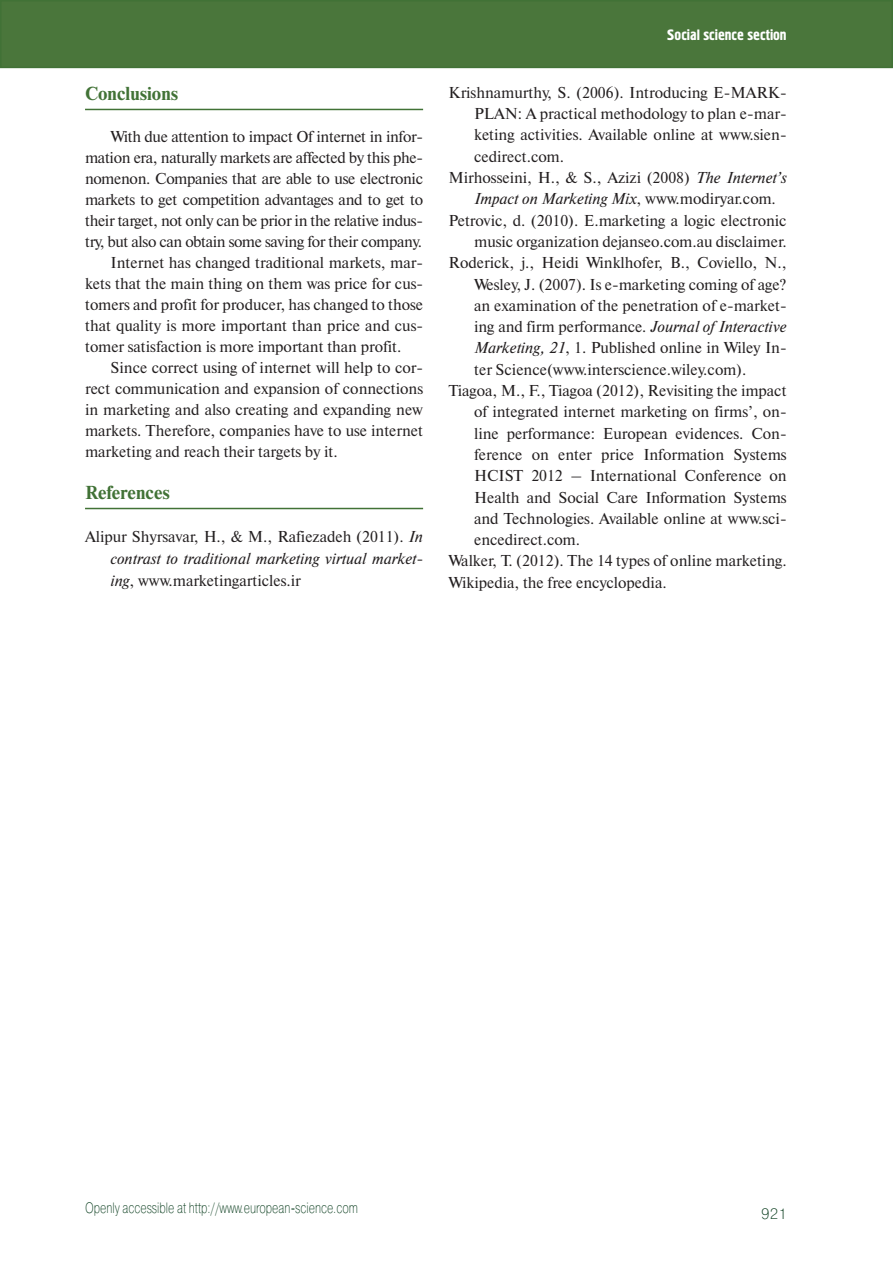
<style>
.page{position:relative;width:893px;height:1263px;background:#fff}
.page>*{position:absolute;margin:0;border:0;box-sizing:border-box;transform-origin:0 0}
.Заголовок{font:700 18.75px "Newton C";color:#417236}
.Литература{font:15.75px/21.3px "Newton C";color:#231f20;text-align:justify}
.Текст_статьи{font:15.75px/21px "Newton C";color:#231f20;text-align:justify}
.t1{font:15px "Pragmatica Light C";color:#0b3e1f;scale:.75 1}
.t2{font:15px "Hermes C";color:#fff}
.t3{font:15px "Pragmatica Light C";color:#0b3e1f}
.s1{font-style:italic}
</style>
<div class="page">
<div style="left:1px;top:1px;width:891px;height:66px;background:#4a763b"></div>
<div style="left:0;top:0;width:893px;height:68px;border:2px solid #417236"></div>
<hr style="left:85px;top:109px;width:338px;height:1px;background:#417236">
<hr style="left:85px;top:508px;width:338px;height:1px;background:#417236">
<p class="Заголовок" style="left:85px;top:83px;width:95px">Conclusions</p>
<p class="Текст_статьи" style="left:85px;top:126px;width:340px;text-indent:25px">With due attention to impact Of internet in infor&shy;mation era, naturally markets are affected by this phe&shy;nomenon. Companies that are able to use electronic markets to get competition advantages and to get to their target, not only can be prior in the relative indus&shy;try, but also can obtain some saving for their company.</p>
<p class="Текст_статьи" style="left:85px;top:252px;width:340px;text-indent:25px">Internet has changed traditional markets, mar&shy;kets that the main thing on them was price for cus&shy;tomers and profit for producer, has changed to those that quality is more important than price and cus&shy;tomer satisfaction is more important than profit.</p>
<p class="Текст_статьи" style="left:85px;top:357px;width:340px;text-indent:25px">Since correct using of internet will help to cor&shy;rect communication and expansion of connections in marketing and also creating and expanding new markets. Therefore, companies have to use internet marketing and reach their targets by it.</p>
<p class="Заголовок" style="left:85px;top:482px;width:86px">References</p>
<p class="Литература" style="left:111px;top:526px;width:314px;text-indent:-25px">Alipur Shyrsavar, H., &amp; M., Rafiezadeh (2011). <span class="s1">In contrast to traditional marketing virtual market&shy;ing</span>, www.marketingarticles.ir</p>
<p class="t2" style="left:667px;top:26px;width:121px">Social science section</p>
<p class="Литература" style="left:474px;top:82px;width:314px;text-indent:-25px">Krishnamurthy, S. (2006). Introducing E-MARK-PLAN: A practical methodology to plan e-mar&shy;keting activities. Available online at www.sien&shy;cedirect.com.</p>
<p class="Литература" style="left:474px;top:167px;width:314px;text-indent:-26px">Mirhosseini, H., &amp; S., Azizi (2008) <span class="s1">The Internet’s<br>Impact on Marketing Mix</span>, www.modiryar.com.</p>
<p class="Литература" style="left:449px;top:210px;width:340px;text-align:right">Petrovic, d. (2010). E.marketing a logic electronic music organization dejanseo.com.au disclaimer.</p>
<p class="Литература" style="left:474px;top:252px;width:314px;text-indent:-26px">Roderick, j., Heidi Winklhofer, B., Coviello, N., Wesley, J. (2007). Is e-marketing coming of age? an examination of the penetration of e-market&shy;ing and firm performance<span class="s1">. Journal of Interactive Marketing, 21</span>, 1. Published online in Wiley In&shy;ter Science(www.interscience.wiley.com).</p>
<p class="Литература" style="left:474px;top:380px;width:314px;text-indent:-26px">Tiagoa, M., F., Tiagoa (2012), Revisiting the impact of integrated internet marketing on firms’, on&shy;line performance: European evidences. Con&shy;ference on enter price Information Systems HCIST 2012 – International Conference on Health and Social Care Information Systems and Technologies. Available online at www.sci&shy;encedirect.com.</p>
<p class="Литература" style="left:449px;top:550px;width:340px">Walker, T. (2012). The 14 types of online marketing.</p>
<p class="Литература" style="left:449px;top:572px;width:220px">Wikipedia, the free encyclopedia.</p>
<p class="t1" style="left:85px;top:1199px;width:365px">Openly accessible at http://www.european-science.com</p>
<p class="t3" style="left:761px;top:1205px;width:27px">921</p>
</div>
